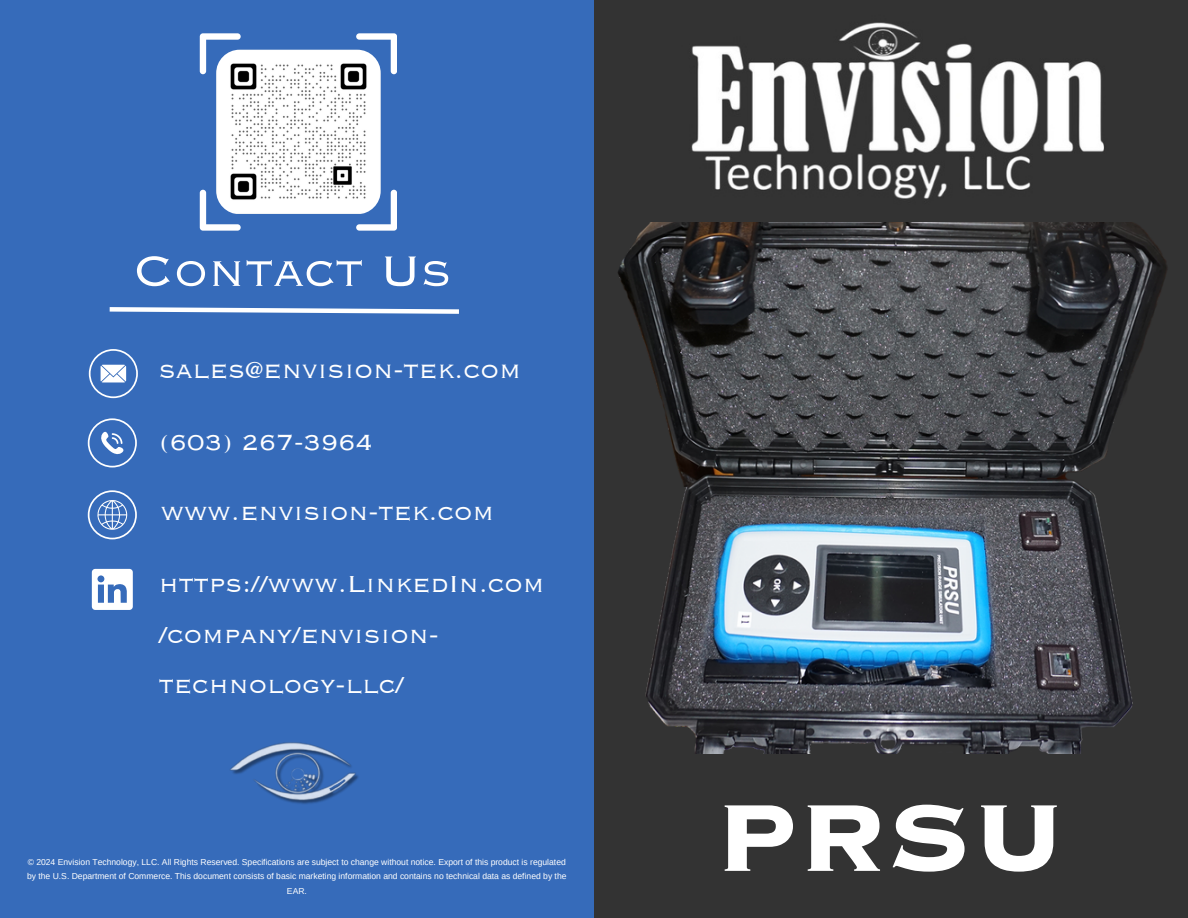
<style>
.page{position:relative;width:1188px;height:918px;background:#333}
.page>*{position:absolute;margin:0;border:0;box-sizing:border-box;transform-origin:0 0}
.t1{font:124.5px "Copperplate Gothic LT Pro 33 BC";color:#fff}
.t2{font:55.8px "Copperplate Gothic LT Pro 32 BC";color:#fff}
.t3{font:30.45px "Copperplate Gothic LT Pro 32 BC";color:#fff}
.t4{font:30px/50.7px "Copperplate Gothic LT Pro 32 BC";color:#fff}
.t5{font:28.5px "Copperplate Gothic LT Pro 32 BC";color:#fff}
.t6{font:8.55px/14.2px "Arimo";color:#fff;text-align:center}
</style>
<div class="page">
<div style="left:0;top:0;width:594px;height:918px;background:#366bba"></div>
<img style="left:618px;top:222px;width:549px;height:532px">
<svg style="left:89px;top:349px;width:49px;height:49px"></svg>
<svg style="left:88px;top:418px;width:49px;height:50px"></svg>
<svg style="left:88px;top:490px;width:49px;height:49px"></svg>
<svg style="left:92px;top:569px;width:41px;height:41px"></svg>
<img style="left:691px;top:22px;width:413px;height:177px">
<img style="left:230px;top:742px;width:129px;height:62px">
<svg style="left:200px;top:33px;width:197px;height:197px"></svg>
<img style="left:216px;top:50px;width:164px;height:164px;border-radius:24px">
<svg style="left:109px;top:307px;width:350px;height:7px"></svg>
<h2 class="t2" style="left:134px;top:245px;width:319px">Contact Us</h2>
<p class="t3" style="left:159px;top:356px;width:364px">sales@envision-tek.com</p>
<h3 class="t5" style="left:159px;top:429px;width:216px">(603) 267-3964</h3>
<p class="t4" style="left:161px;top:488px;width:335px">www.envision-tek.com</p>
<h3 class="t4" style="left:159px;top:560px;width:387px">https://www.LinkedIn.com /company/envision&shy;technology-llc/</h3>
<p class="t6" style="left:27px;top:855px;width:541px">© 2024 Envision Technology, LLC. All Rights Reserved. Specifications are subject to change without notice. Export of this product is regulated by the U.S. Department of Commerce. This document consists of basic marketing information and contains no technical data as defined by the<br>EAR.</p>
<h3 class="t1" style="left:715px;top:780px;width:354px">PRSU</h3>
</div>
